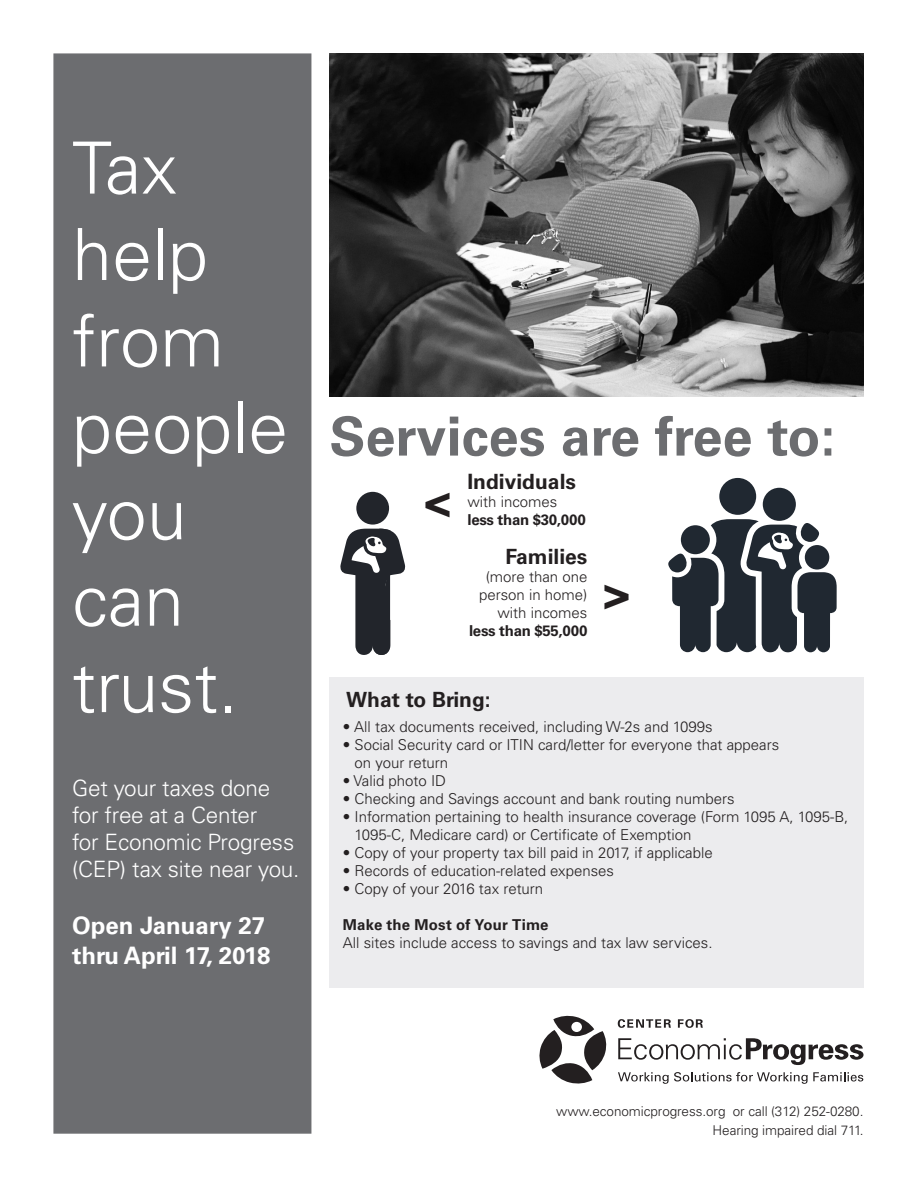
<style>
.page{position:relative;width:919px;height:1189px;background:#fff}
.page>*{position:absolute;margin:0;border:0;box-sizing:border-box;transform-origin:0 0}
.t1{font:300 72px/86.4px "Univers";color:#fff}
.t2{font:700 54px "Univers";color:#6c6d70}
.t3{font:900 47.25px "Univers";color:#231f20}
.t4{font:700 24px/30px "Univers";color:#fff}
.t5{font:300 22.5px/27px "Univers";letter-spacing:-.01em;color:#fff}
.t6{font:700 21px "Univers";color:#231f20}
.t7{font:300 15px/18px "Univers";color:#231f20}
.t8{font:700 15px "Univers";letter-spacing:-.02em;color:#231f20}
.t9{font:700 15px "Univers";color:#231f20}
.t10{font:300 13.5px/19.5px "Univers";letter-spacing:-.005em;color:#231f20;text-align:right}
</style>
<div class="page">
<div style="left:329px;top:678px;width:534px;height:310px;background:#ececee"></div>
<img style="left:329px;top:53px;width:534px;height:344px">
<div style="left:53px;top:53px;width:258px;height:1080px;background:#6c6d70;border:2px solid #6c6d70"></div>
<svg style="left:618px;top:1072px;width:245px;height:12px"></svg>
<svg style="left:618px;top:1019px;width:53px;height:9px"></svg>
<svg style="left:678px;top:1019px;width:25px;height:9px"></svg>
<svg style="left:618px;top:1038px;width:245px;height:27px"></svg>
<svg style="left:539px;top:1015px;width:68px;height:69px"></svg>
<div style="left:356px;top:492px;width:33px;height:32px;background:#22252b;border-radius:50%"></div>
<svg style="left:340px;top:529px;width:66px;height:126px"></svg>
<div style="left:719px;top:478px;width:37px;height:37px;background:#202831;border-radius:50%"></div>
<svg style="left:668px;top:519px;width:169px;height:133px"></svg>
<div style="left:805px;top:545px;width:24px;height:24px;background:#202831;border-radius:50%"></div>
<div style="left:763px;top:488px;width:33px;height:33px;background:#202831;border-radius:50%"></div>
<h1 class="t1" style="left:72px;top:125px;width:218px">Tax help from people you can trust.</h1>
<h3 class="t5" style="left:72px;top:774px;width:229px">Get your taxes done for free at a Center<br>for Economic Progress (CEP) tax site near you.</h3>
<h3 class="t4" style="left:72px;top:911px;width:200px">Open January 27 thru April 17, 2018</h3>
<h2 class="t2" style="left:329px;top:405px;width:507px">Services are free to:</h2>
<h3 class="t3" style="left:423px;top:469px;width:30px">&lt;</h3>
<h3 class="t6" style="left:467px;top:469px;width:110px">Individuals</h3>
<p class="t7" style="left:467px;top:493px;width:92px">with incomes</p>
<p class="t8" style="left:467px;top:511px;width:120px">less than $30,000</p>
<h3 class="t6" style="left:505px;top:544px;width:84px">Families</h3>
<p class="t7" style="left:479px;top:568px;width:110px;text-align:right">(more than one person in home) with incomes</p>
<p class="t8" style="left:469px;top:622px;width:120px">less than $55,000</p>
<h3 class="t3" style="left:602px;top:561px;width:30px">&gt;</h3>
<h3 class="t6" style="left:346px;top:687px;width:146px">What to Bring:</h3>
<p class="t7" style="left:343px;top:717px;width:371px">• All tax documents received, including W-2s and 1099s</p>
<p class="t7" style="left:355px;top:735px;width:426px;text-indent:-12px">• Social Security card or ITIN card/letter for everyone that appears on your return</p>
<p class="t7" style="left:343px;top:771px;width:105px">• Valid photo ID</p>
<p class="t7" style="left:343px;top:789px;width:393px">• Checking and Savings account and bank routing numbers</p>
<p class="t7" style="left:355px;top:807px;width:495px;text-indent:-12px">• Information pertaining to health insurance coverage (Form 1095 A, 1095-B,<br>1095-C, Medicare card) or Certificate of Exemption</p>
<p class="t7" style="left:343px;top:843px;width:371px">• Copy of your property tax bill paid in 2017, if applicable</p>
<p class="t7" style="left:343px;top:861px;width:273px">• Records of education-related expenses</p>
<p class="t7" style="left:343px;top:879px;width:202px">• Copy of your 2016 tax return</p>
<p class="t9" style="left:343px;top:916px;width:207px">Make the Most of Your Time</p>
<p class="t7" style="left:343px;top:933px;width:371px">All sites include access to savings and tax law services.</p>
<p class="t10" style="left:556px;top:1101px;width:309px">www.economicprogress.org or call (312) 252-0280.<br>Hearing impaired dial 711.</p>
</div>
